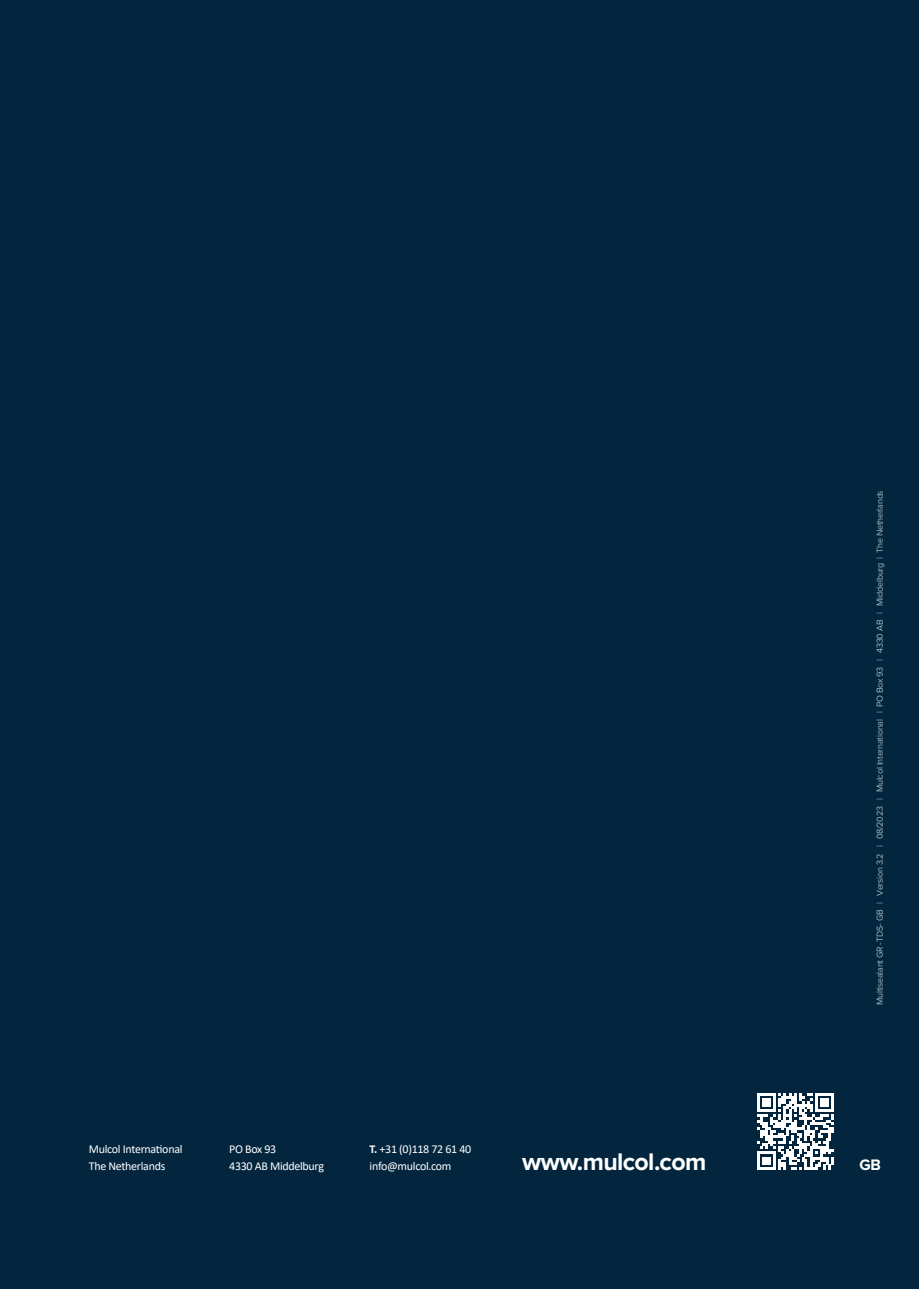
<style>
.page{position:relative;width:919px;height:1289px;background:#fff}
.page>*{position:absolute;margin:0;border:0;box-sizing:border-box;transform-origin:0 0}
.Titel{font:700 24.9px "Proxima Nova";letter-spacing:-.025em;color:#fff}
.Landcode{font:700 15.75px "Proxima Nova";color:#fff}
.t1{font:12px "Calibri";letter-spacing:-.025em;color:#fff}
.t2{font:9px "Proxima Nova";letter-spacing:-.025em;color:#a6b6bd}
.s1{font-weight:700}
</style>
<div class="page">
<div style="left:0;top:0;width:918px;height:1288px;background:#03253e"></div>
<svg style="left:757px;top:1093px;width:76px;height:76px"></svg>
<p class="t2" style="left:873px;top:1004px;width:516px;rotate:-90deg">Multisealant GR -TDS- GB | Version 3.2 | 08/2023 | Mulcol International | PO Box 93 | 4330 AB | Middelburg | The Netherlands</p>
<p class="t1" style="left:89px;top:1140px;width:95px">Mulcol International</p>
<p class="t1" style="left:229px;top:1140px;width:49px">PO Box 93</p>
<p class="t1" style="left:369px;top:1140px;width:103px"><span class="s1">T.</span> +31 (0)118 72 61 40</p>
<p class="t1" style="left:89px;top:1157px;width:78px">The Netherlands</p>
<p class="t1" style="left:229px;top:1157px;width:96px">4330 AB Middelburg</p>
<p class="t1" style="left:369px;top:1157px;width:83px">info@mulcol.com</p>
<p class="Titel" style="left:522px;top:1143px;width:185px">www.mulcol.com</p>
<p class="Landcode" style="left:859px;top:1153px;width:23px">GB</p>
</div>
